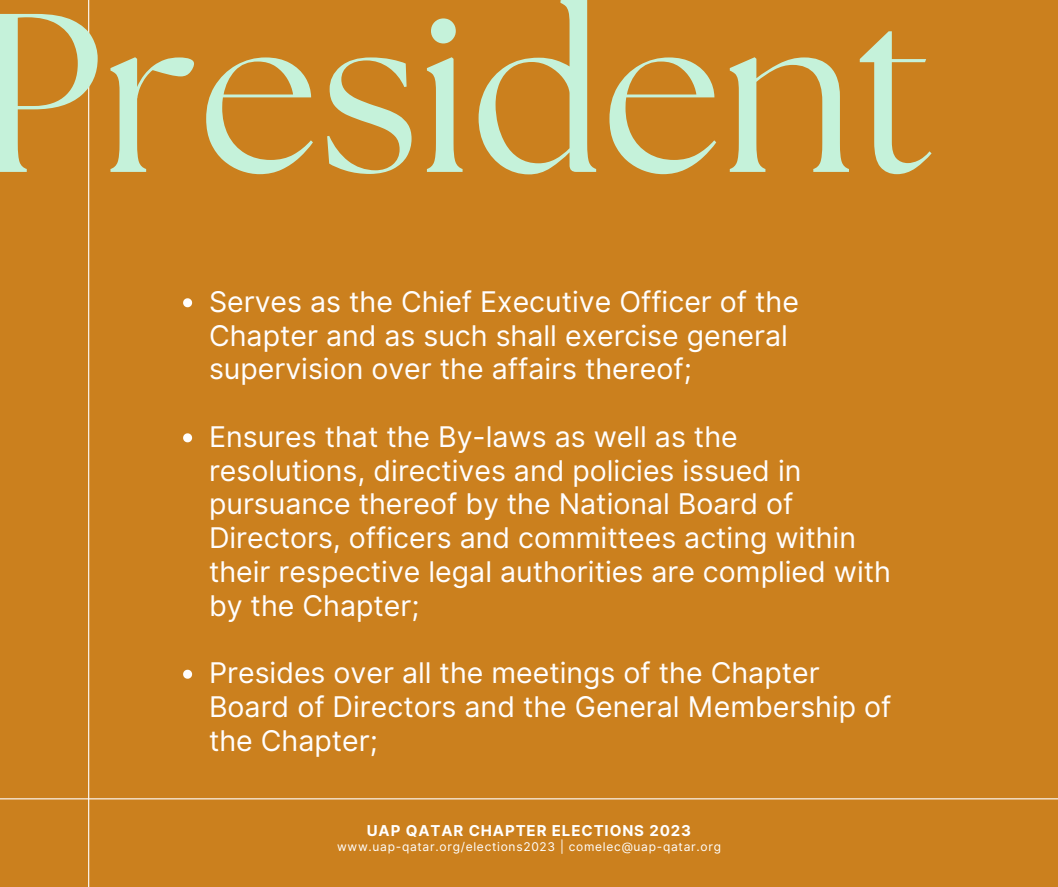
<style>
.page{position:relative;width:1058px;height:887px;background:#fff}
.page>*{position:absolute;margin:0;border:0;box-sizing:border-box;transform-origin:0 0}
.t1{font:225.6px "The Seasons";color:#c5f2da}
.t2{font:28.5px/33.8px "Inter";color:#fffefe}
.t3{font:700 15px "Inter";letter-spacing:.06em;color:#fff}
.t4{font:12px "Inter";letter-spacing:.06em;color:#fff}
</style>
<div class="page">
<div style="left:0;top:0;width:1058px;height:886px;background:#cb801e"></div>
<hr style="left:0;top:798px;width:1057px;height:1px;background:#fffefe">
<hr style="left:88px;top:0;width:1px;height:886px;background:#fffefe">
<svg style="left:183px;top:298px;width:9px;height:9px"></svg>
<svg style="left:183px;top:433px;width:9px;height:9px"></svg>
<svg style="left:183px;top:669px;width:9px;height:9px"></svg>
<h1 class="t1" style="left:-21px;top:-9px;width:954px">President</h1>
<p class="t2" style="left:209px;top:284px;width:591px">Serves as the Chief Executive Officer of the<br>Chapter and as such shall exercise general supervision over the affairs thereof;</p>
<p class="t2" style="left:209px;top:419px;width:683px">Ensures that the By-laws as well as the resolutions, directives and policies issued in pursuance thereof by the National Board of Directors, officers and committees acting within their respective legal authorities are complied with by the Chapter;</p>
<p class="t2" style="left:209px;top:656px;width:684px">Presides over all the meetings of the Chapter<br>Board of Directors and the General Membership of the Chapter;</p>
<p class="t3" style="left:367px;top:821px;width:326px">UAP QATAR CHAPTER ELECTIONS 2023</p>
<p class="t4" style="left:337px;top:839px;width:385px">www.uap-qatar.org/elections2023 | comelec@uap-qatar.org</p>
</div>
